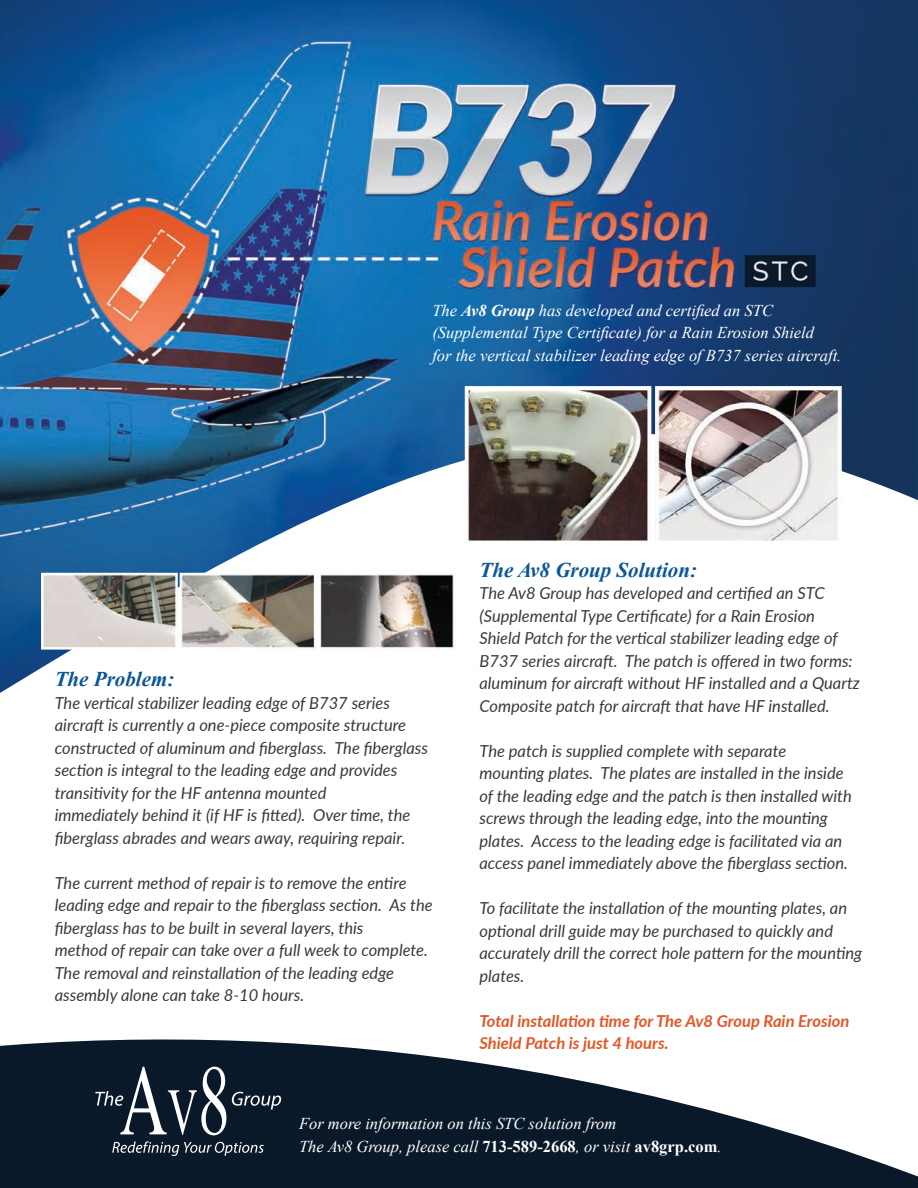
<style>
.page{position:relative;width:918px;height:1188px;background:#fff}
.page>*{position:absolute;margin:0;border:0;box-sizing:border-box;transform-origin:0 0}
.t1{font:italic 700 21px "Times New Roman";color:#0b5695}
.t2{font:italic 16.5px/22.5px "Lato";color:#353a3d}
.t3{font:italic 16.5px/22.5px "Times New Roman";color:#fff}
.t4{font:italic 700 16.5px/22.5px "Lato";color:#e55525}
.s1{font-weight:700}
.s2{font-weight:700;font-style:normal}
</style>
<div class="page">
<img style="left:0;top:0;width:918px;height:434px">
<svg style="left:0;top:434px;width:380px;height:259px;background:#336f9d"></svg>
<svg style="left:0;top:1039px;width:918px;height:149px;fill:#0a1929"></svg>
<svg style="left:232px;top:1092px;width:49px;height:18px"></svg>
<svg style="left:95px;top:1067px;width:131px;height:68px"></svg>
<svg style="left:112px;top:1141px;width:152px;height:15px;background:#3d4955"></svg>
<img style="left:7px;top:536px;width:448px;height:151px">
<img style="left:380px;top:345px;width:538px;height:239px">
<p class="t3" style="left:432px;top:299px;width:342px">The <span class="s1">Av8 Group</span> has developed and certified an STC</p>
<p class="t3" style="left:432px;top:321px;width:383px">(Supplemental Type Certificate) for a Rain Erosion Shield</p>
<p class="t3" style="left:432px;top:344px;width:411px">for the vertical stabilizer leading edge of B737 series aircraft.</p>
<p class="t1" style="left:55px;top:664px;width:121px">The Problem:</p>
<p class="t2" style="left:55px;top:691px;width:375px">The vertical stabilizer leading edge of B737 series aircraft is currently a one-piece composite structure constructed of aluminum and fiberglass. The fiberglass section is integral to the leading edge and provides</p>
<p class="t2" style="left:55px;top:781px;width:273px">transitivity for the HF antenna mounted</p>
<p class="t2" style="left:55px;top:803px;width:357px">immediately behind it (if HF is fitted). Over time, the fiberglass abrades and wears away, requiring repair.</p>
<p class="t2" style="left:55px;top:871px;width:379px">The current method of repair is to remove the entire leading edge and repair to the fiberglass section. As the fiberglass has to be built in several layers, this</p>
<p class="t2" style="left:55px;top:938px;width:375px">method of repair can take over a full week to complete.<br>The removal and reinstallation of the leading edge</p>
<p class="t2" style="left:55px;top:983px;width:251px">assembly alone can take 8-10 hours.</p>
<p class="t1" style="left:480px;top:555px;width:219px">The Av8 Group Solution:</p>
<p class="t2" style="left:480px;top:581px;width:382px">The Av8 Group has developed and certified an STC (Supplemental Type Certificate) for a Rain Erosion Shield Patch for the vertical stabilizer leading edge of B737 series aircraft. The patch is offered in two forms: aluminum for aircraft without HF installed and a Quartz Composite patch for aircraft that have HF installed.</p>
<p class="t2" style="left:480px;top:739px;width:308px">The patch is supplied complete with separate</p>
<p class="t2" style="left:480px;top:761px;width:374px">mounting plates. The plates are installed in the inside of the leading edge and the patch is then installed with screws through the leading edge, into the mounting plates. Access to the leading edge is facilitated via an access panel immediately above the fiberglass section.</p>
<p class="t2" style="left:480px;top:896px;width:384px">To facilitate the installation of the mounting plates, an optional drill guide may be purchased to quickly and accurately drill the correct hole pattern for the mounting plates.</p>
<p class="t4" style="left:480px;top:1009px;width:371px">Total installation time for The Av8 Group Rain Erosion<br>Shield Patch is just 4 hours.</p>
<p class="t3" style="left:299px;top:1112px;width:424px">For more information on this STC solution from<br>The Av8 Group, please call <span class="s2">713-589-2668</span>, or visit <span class="s2">av8grp.com</span>.</p>
</div>
